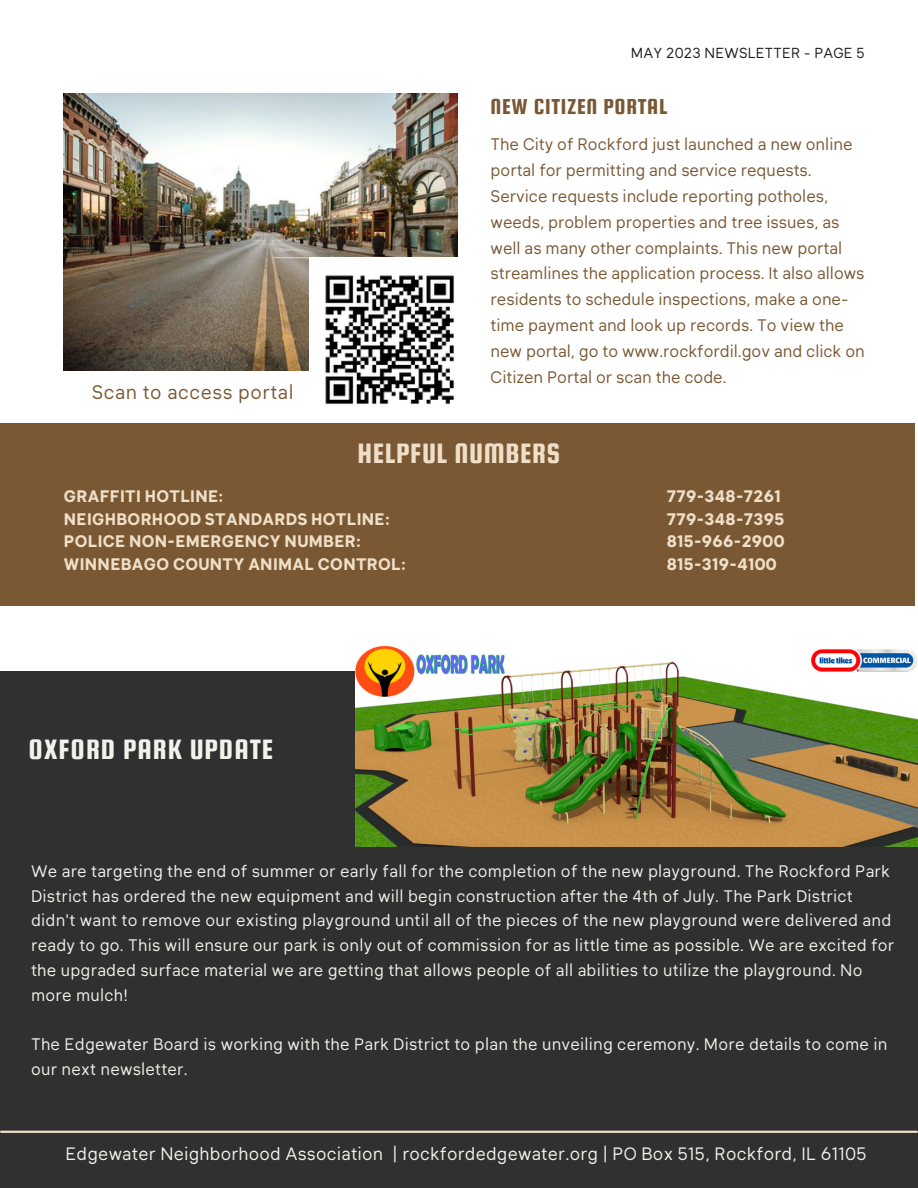
<style>
.page{position:relative;width:918px;height:1188px;background:#fff}
.page>*{position:absolute;margin:0;border:0;box-sizing:border-box;transform-origin:0 0}
.t1{font:30px "Squada One";letter-spacing:.03em;color:#f2f1ec}
.t2{font:30px "Squada One";letter-spacing:.02em;color:#f0dfc8}
.t3{font:23.1px "Squada One";letter-spacing:.03em;color:#795833}
.t4{font:19.35px "Klima";letter-spacing:.03em;color:#795833}
.t5{font:17.7px "Klima";letter-spacing:.015em;color:#f2f1ec}
.t6{font:16.5px/24.8px "Klima";letter-spacing:.015em;color:#f2f1ec}
.t7{font:16.5px/25.8px "Klima";color:#795833}
.t8{font:700 16.5px/22.5px "Klima";letter-spacing:.02em;color:#f0dfc8}
.t9{font:14.4px "Klima";letter-spacing:.015em;color:#1b1b1b}
</style>
<div class="page">
<img style="left:64px;top:94px;width:394px;height:277px">
<img style="left:310px;top:257px;width:148px;height:147px">
<div style="left:0;top:671px;width:918px;height:517px;background:#303030"></div>
<img style="left:356px;top:645px;width:562px;height:201px">
<div style="left:0;top:423px;width:915px;height:182px;background:#795833"></div>
<hr style="left:1px;top:1131px;width:916px;height:2px;background:#f0dfc8">
<p class="t9" style="left:631px;top:47px;width:236px">MAY 2023 NEWSLETTER - PAGE 5</p>
<p class="t4" style="left:92px;top:384px;width:203px">Scan to access portal</p>
<h2 class="t3" style="left:491px;top:94px;width:178px">NEW CITIZEN PORTAL</h2>
<p class="t7" style="left:491px;top:133px;width:376px">The City of Rockford just launched a new online portal for permitting and service requests.<br>Service requests include reporting potholes, weeds, problem properties and tree issues, as well as many other complaints. This new portal streamlines the application process. It also allows residents to schedule inspections, make a one&shy;time payment and look up records. To view the new portal, go to www.rockfordil.gov and click on Citizen Portal or scan the code.</p>
<h1 class="t2" style="left:358px;top:437px;width:204px">HELPFUL NUMBERS</h1>
<p class="t8" style="left:64px;top:487px;width:343px">GRAFFITI HOTLINE:<br>NEIGHBORHOOD STANDARDS HOTLINE:<br>POLICE NON-EMERGENCY NUMBER:<br>WINNEBAGO COUNTY ANIMAL CONTROL:</p>
<p class="t8" style="left:667px;top:487px;width:119px">779-348-7261<br>779-348-7395<br>815-966-2900<br>815-319-4100</p>
<h1 class="t1" style="left:29px;top:733px;width:246px">OXFORD PARK UPDATE</h1>
<p class="t6" style="left:31px;top:860px;width:865px">We are targeting the end of summer or early fall for the completion of the new playground. The Rockford Park District has ordered the new equipment and will begin construction after the 4th of July. The Park District didn't want to remove our existing playground until all of the pieces of the new playground were delivered and ready to go. This will ensure our park is only out of commission for as little time as possible. We are excited for the upgraded surface material we are getting that allows people of all abilities to utilize the playground. No more mulch!</p>
<p class="t6" style="left:31px;top:1033px;width:858px">The Edgewater Board is working with the Park District to plan the unveiling ceremony. More details to come in our next newsletter.</p>
<p class="t5" style="left:66px;top:1147px;width:803px">Edgewater Neighborhood Association | rockfordedgewater.org | PO Box 515, Rockford, IL 61105</p>
</div>
